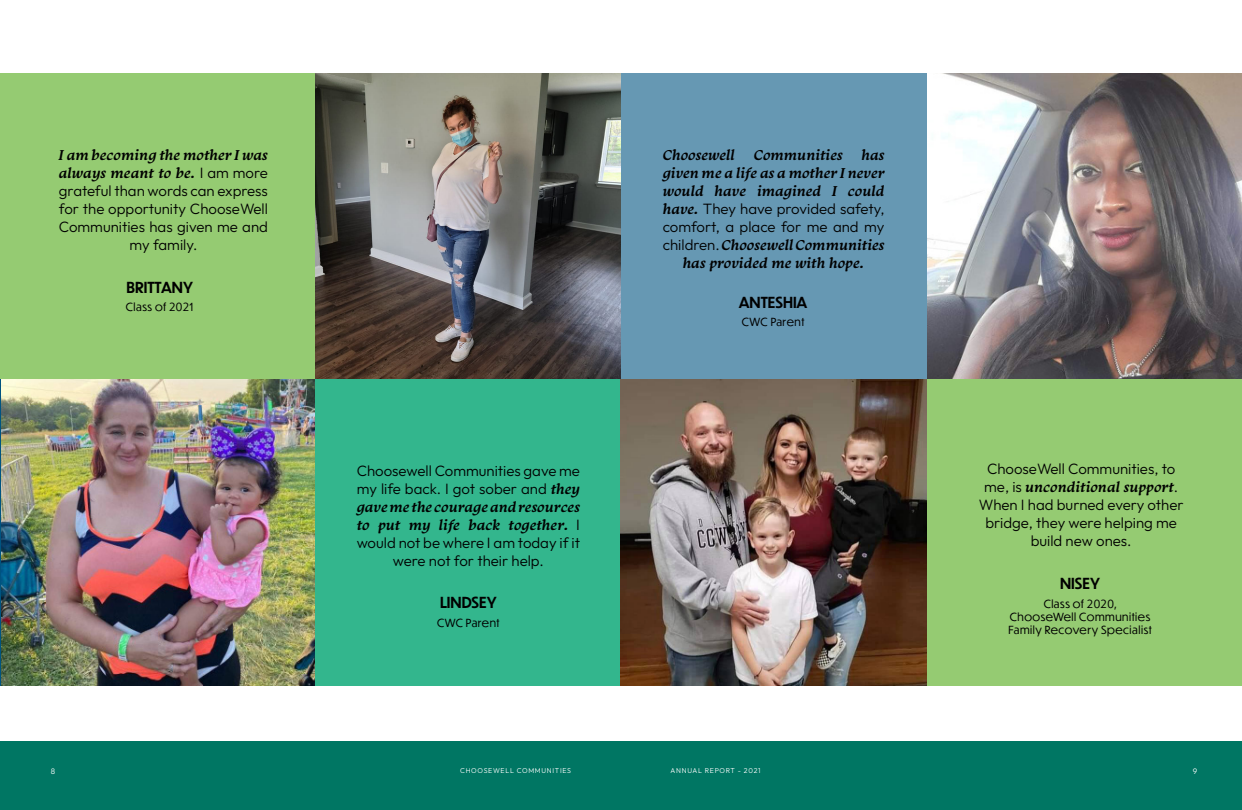
<style>
.page{position:relative;width:1242px;height:810px;background:#fff}
.page>*{position:absolute;margin:0;border:0;box-sizing:border-box;transform-origin:0 0}
.t1{font:300 15px/18px "Outfit";color:#000;text-align:center}
.t2{font:italic 600 15px "Monarcha";color:#000}
.t3{font:500 15px "Dunbar Tall";color:#000}
.t4{font:11px/13.2px "Dunbar Tall";letter-spacing:.05em;color:#000}
.t5{font:300 8px "Outfit";color:#fff}
.t6{font:300 7px "Outfit";letter-spacing:.1em;color:#fff}
.s1{font-family:"Monarcha";font-weight:600;font-style:italic}
.s2{font-family:"Outfit";font-weight:300;font-style:normal}
</style>
<div class="page">
<div style="left:0;top:741px;width:1242px;height:69px;background:#007663"></div>
<div style="left:0;top:73px;width:315px;height:306px;background:#95cb72"></div>
<img style="left:2px;top:379px;width:313px;height:306px">
<img style="left:315px;top:73px;width:306px;height:306px">
<div style="left:315px;top:379px;width:306px;height:306px;background:#33b68d"></div>
<div style="left:621px;top:73px;width:306px;height:306px;background:#6698b3"></div>
<img style="left:621px;top:379px;width:306px;height:306px">
<img style="left:927px;top:73px;width:315px;height:306px">
<div style="left:927px;top:379px;width:315px;height:306px;background:#95cb72"></div>
<p class="t1" style="left:59px;top:145px;width:211px"><span class="s1">I am becoming the mother I was always meant to be.</span> I am more grateful than words can express for the opportunity ChooseWell<br>Communities has given me and my family.</p>
<p class="t3" style="left:126px;top:276px;width:68px">BRITTANY</p>
<p class="t4" style="left:126px;top:300px;width:69px">Class of 2021</p>
<p class="t1" style="left:357px;top:462px;width:225px">Choosewell Communities gave me my life back. I got sober and <span class="s1">they gave me the courage and resources to put my life back together.</span> I would not be where I am today if it were not for their help.</p>
<p class="t3" style="left:440px;top:592px;width:58px">LINDSEY</p>
<p class="t4" style="left:437px;top:616px;width:64px">CWC Parent</p>
<p class="t2" style="left:663px;top:145px;width:74px">Choosewell</p>
<p class="t2" style="left:754px;top:145px;width:91px">Communities</p>
<p class="t2" style="left:862px;top:145px;width:24px">has</p>
<p class="t2" style="left:663px;top:163px;width:223px">given me a life as a mother I never</p>
<p class="t2" style="left:663px;top:181px;width:223px">would have imagined I could</p>
<p class="t1" style="left:663px;top:199px;width:223px"><span class="s1">have.</span> They have provided safety,</p>
<p class="t1" style="left:663px;top:217px;width:223px">comfort, a place for me and my</p>
<p class="t2" style="left:663px;top:235px;width:223px"><span class="s2">children.</span> Choosewell Communities</p>
<p class="t2" style="left:683px;top:253px;width:183px">has provided me with hope.</p>
<p class="t3" style="left:739px;top:291px;width:70px">ANTESHIA</p>
<p class="t4" style="left:742px;top:315px;width:64px">CWC Parent</p>
<p class="t1" style="left:979px;top:459px;width:207px">ChooseWell Communities, to me, is <span class="s1">unconditional support</span>.<br>When I had burned every other bridge, they were helping me build new ones.</p>
<p class="t3" style="left:1060px;top:573px;width:41px">NISEY</p>
<p class="t4" style="left:1044px;top:597px;width:75px">Class of 2020,</p>
<p class="t4" style="left:1008px;top:610px;width:145px">ChooseWell Communities<br>Family Recovery Specialist</p>
<p class="t5" style="left:51px;top:767px;width:6px">8</p>
<p class="t6" style="left:460px;top:767px;width:112px">CHOOSEWELL COMMUNITIES</p>
<p class="t6" style="left:671px;top:767px;width:91px">ANNUAL REPORT - 2021</p>
<p class="t5" style="left:1193px;top:767px;width:6px">9</p>
</div>
